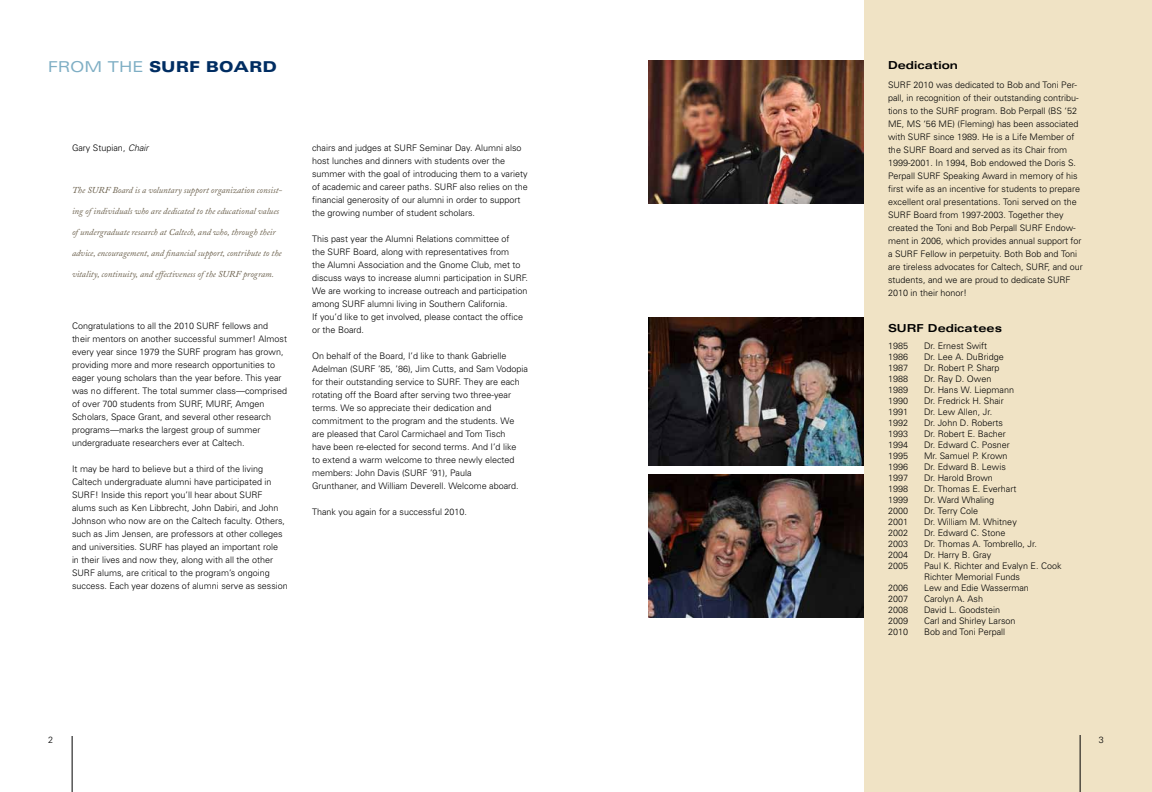
<style>
.page{position:relative;width:1152px;height:792px;background:#fff}
.page>*{position:absolute;margin:0;border:0;box-sizing:border-box;transform-origin:0 0}
.t1{font:900 expanded 15px "Univers";color:#002d62}
.t2{font:700 expanded 11px "Univers";color:#000}
.t3{font:300 9px/13px "Univers";color:#000}
.t4{font:9px "Adobe Caslon Italic Os F";color:#695e4a}
.s1{font-weight:400;color:#7eaec4}
.s2{font-style:italic}
</style>
<div class="page">
<hr style="left:72px;top:736px;width:1px;height:56px;background:#000">
<div style="left:864px;top:0;width:288px;height:792px;background:#f0e3c5"></div>
<img style="left:648px;top:317px;width:216px;height:149px">
<hr style="left:1080px;top:735px;width:1px;height:57px;background:#000">
<img style="left:648px;top:475px;width:216px;height:143px">
<img style="left:648px;top:60px;width:216px;height:143px">
<h1 class="t1" style="left:48px;top:58px;width:230px"><span class="s1">FROM THE</span> SURF BOARD</h1>
<p class="t2" style="left:888px;top:59px;width:72px">Dedication</p>
<p class="t3" style="left:888px;top:78px;width:196px">SURF 2010 was dedicated to Bob and Toni Per&shy;pall, in recognition of their outstanding contribu&shy;tions to the SURF program. Bob Perpall (BS ‘52<br>ME, MS ‘56 ME) (Fleming) has been associated with SURF since 1989. He is a Life Member of the SURF Board and served as its Chair from 1999-2001. In 1994, Bob endowed the Doris S.<br>Perpall SURF Speaking Award in memory of his first wife as an incentive for students to prepare excellent oral presentations. Toni served on the SURF Board from 1997-2003. Together they created the Toni and Bob Perpall SURF Endow&shy;ment in 2006, which provides annual support for a SURF Fellow in perpetuity. Both Bob and Toni are tireless advocates for Caltech, SURF, and our students, and we are proud to dedicate SURF 2010 in their honor!</p>
<p class="t2" style="left:888px;top:322px;width:116px">SURF Dedicatees</p>
<p class="t3" style="left:888px;top:339px;width:22px">1985</p>
<p class="t3" style="left:924px;top:339px;width:65px">Dr. Ernest Swift</p>
<p class="t3" style="left:888px;top:350px;width:22px">1986</p>
<p class="t3" style="left:924px;top:350px;width:81px">Dr. Lee A. DuBridge</p>
<p class="t3" style="left:888px;top:361px;width:22px">1987</p>
<p class="t3" style="left:924px;top:361px;width:77px">Dr. Robert P. Sharp</p>
<p class="t3" style="left:888px;top:372px;width:22px">1988</p>
<p class="t3" style="left:924px;top:372px;width:69px">Dr. Ray D. Owen</p>
<p class="t3" style="left:888px;top:383px;width:22px">1989</p>
<p class="t3" style="left:924px;top:383px;width:92px">Dr. Hans W. Liepmann</p>
<p class="t3" style="left:888px;top:394px;width:22px">1990</p>
<p class="t3" style="left:924px;top:394px;width:81px">Dr. Fredrick H. Shair</p>
<p class="t3" style="left:888px;top:405px;width:22px">1991</p>
<p class="t3" style="left:924px;top:405px;width:70px">Dr. Lew Allen, Jr.</p>
<p class="t3" style="left:888px;top:416px;width:22px">1992</p>
<p class="t3" style="left:924px;top:416px;width:80px">Dr. John D. Roberts</p>
<p class="t3" style="left:888px;top:427px;width:22px">1993</p>
<p class="t3" style="left:924px;top:427px;width:83px">Dr. Robert E. Bacher</p>
<p class="t3" style="left:888px;top:438px;width:22px">1994</p>
<p class="t3" style="left:924px;top:438px;width:87px">Dr. Edward C. Posner</p>
<p class="t3" style="left:888px;top:449px;width:22px">1995</p>
<p class="t3" style="left:924px;top:449px;width:85px">Mr. Samuel P. Krown</p>
<p class="t3" style="left:888px;top:460px;width:22px">1996</p>
<p class="t3" style="left:924px;top:460px;width:83px">Dr. Edward B. Lewis</p>
<p class="t3" style="left:888px;top:471px;width:22px">1997</p>
<p class="t3" style="left:924px;top:471px;width:70px">Dr. Harold Brown</p>
<p class="t3" style="left:888px;top:482px;width:22px">1998</p>
<p class="t3" style="left:924px;top:482px;width:94px">Dr. Thomas E. Everhart</p>
<p class="t3" style="left:888px;top:493px;width:22px">1999</p>
<p class="t3" style="left:924px;top:493px;width:72px">Dr. Ward Whaling</p>
<p class="t3" style="left:888px;top:504px;width:22px">2000</p>
<p class="t3" style="left:924px;top:504px;width:56px">Dr. Terry Cole</p>
<p class="t3" style="left:888px;top:515px;width:22px">2001</p>
<p class="t3" style="left:924px;top:515px;width:94px">Dr. William M. Whitney</p>
<p class="t3" style="left:888px;top:526px;width:22px">2002</p>
<p class="t3" style="left:924px;top:526px;width:83px">Dr. Edward C. Stone</p>
<p class="t3" style="left:888px;top:537px;width:22px">2003</p>
<p class="t3" style="left:924px;top:537px;width:114px">Dr. Thomas A. Tombrello, Jr.</p>
<p class="t3" style="left:888px;top:548px;width:22px">2004</p>
<p class="t3" style="left:924px;top:548px;width:69px">Dr. Harry B. Gray</p>
<p class="t3" style="left:888px;top:559px;width:22px">2005</p>
<p class="t3" style="left:924px;top:560px;width:139px;line-height:11px">Paul K. Richter and Evalyn E. Cook<br>Richter Memorial Funds</p>
<p class="t3" style="left:888px;top:581px;width:22px">2006</p>
<p class="t3" style="left:924px;top:581px;width:106px">Lew and Edie Wasserman</p>
<p class="t3" style="left:888px;top:592px;width:22px">2007</p>
<p class="t3" style="left:924px;top:592px;width:61px">Carolyn A. Ash</p>
<p class="t3" style="left:888px;top:603px;width:22px">2008</p>
<p class="t3" style="left:924px;top:603px;width:78px">David L. Goodstein</p>
<p class="t3" style="left:888px;top:614px;width:22px">2009</p>
<p class="t3" style="left:924px;top:614px;width:93px">Carl and Shirley Larson</p>
<p class="t3" style="left:888px;top:625px;width:22px">2010</p>
<p class="t3" style="left:924px;top:625px;width:83px">Bob and Toni Perpall</p>
<p class="t3" style="left:312px;top:141px;width:217px">chairs and judges at SURF Seminar Day. Alumni also host lunches and dinners with students over the summer with the goal of introducing them to a variety of academic and career paths. SURF also relies on the financial generosity of our alumni in order to support the growing number of student scholars.</p>
<p class="t3" style="left:312px;top:232px;width:218px">This past year the Alumni Relations committee of<br>the SURF Board, along with representatives from<br>the Alumni Association and the Gnome Club, met to discuss ways to increase alumni participation in SURF.<br>We are working to increase outreach and participation among SURF alumni living in Southern California.<br>If you’d like to get involved, please contact the office or the Board.</p>
<p class="t3" style="left:312px;top:349px;width:218px">On behalf of the Board, I’d like to thank Gabrielle Adelman (SURF ’85, ’86), Jim Cutts, and Sam Vodopia for their outstanding service to SURF. They are each rotating off the Board after serving two three-year terms. We so appreciate their dedication and commitment to the program and the students. We are pleased that Carol Carmichael and Tom Tisch<br>have been re-elected for second terms. And I’d like<br>to extend a warm welcome to three newly elected members: John Davis (SURF ’91), Paula<br>Grunthaner, and William Deverell. Welcome aboard.</p>
<p class="t3" style="left:312px;top:505px;width:157px">Thank you again for a successful 2010.</p>
<p class="t3" style="left:72px;top:141px;width:78px">Gary Stupian, <span class="s2">Chair</span></p>
<p class="t4" style="left:72px;top:185px;width:212px">The SURF Board is a voluntary support organization consist-</p>
<p class="t4" style="left:72px;top:206px;width:209px">ing of individuals who are dedicated to the educational values</p>
<p class="t4" style="left:72px;top:227px;width:205px">of undergraduate research at Caltech, and who, through their</p>
<p class="t4" style="left:72px;top:248px;width:211px">advice, encouragement, and financial support, contribute to the</p>
<p class="t4" style="left:72px;top:269px;width:203px">vitality, continuity, and effectiveness of the SURF program.</p>
<p class="t3" style="left:72px;top:319px;width:217px">Congratulations to all the 2010 SURF fellows and their mentors on another successful summer! Almost every year since 1979 the SURF program has grown, providing more and more research opportunities to eager young scholars than the year before. This year was no different. The total summer class—comprised of over 700 students from SURF, MURF, Amgen Scholars, Space Grant, and several other research programs—marks the largest group of summer undergraduate researchers ever at Caltech.</p>
<p class="t3" style="left:72px;top:462px;width:217px">It may be hard to believe but a third of the living Caltech undergraduate alumni have participated in SURF! Inside this report you’ll hear about SURF alums such as Ken Libbrecht, John Dabiri, and John Johnson who now are on the Caltech faculty. Others, such as Jim Jensen, are professors at other colleges and universities. SURF has played an important role<br>in their lives and now they, along with all the other SURF alums, are critical to the program’s ongoing success. Each year dozens of alumni serve as session</p>
<p class="t3" style="left:48px;top:733px;width:7px">2</p>
<p class="t3" style="left:1099px;top:733px;width:7px">3</p>
</div>
